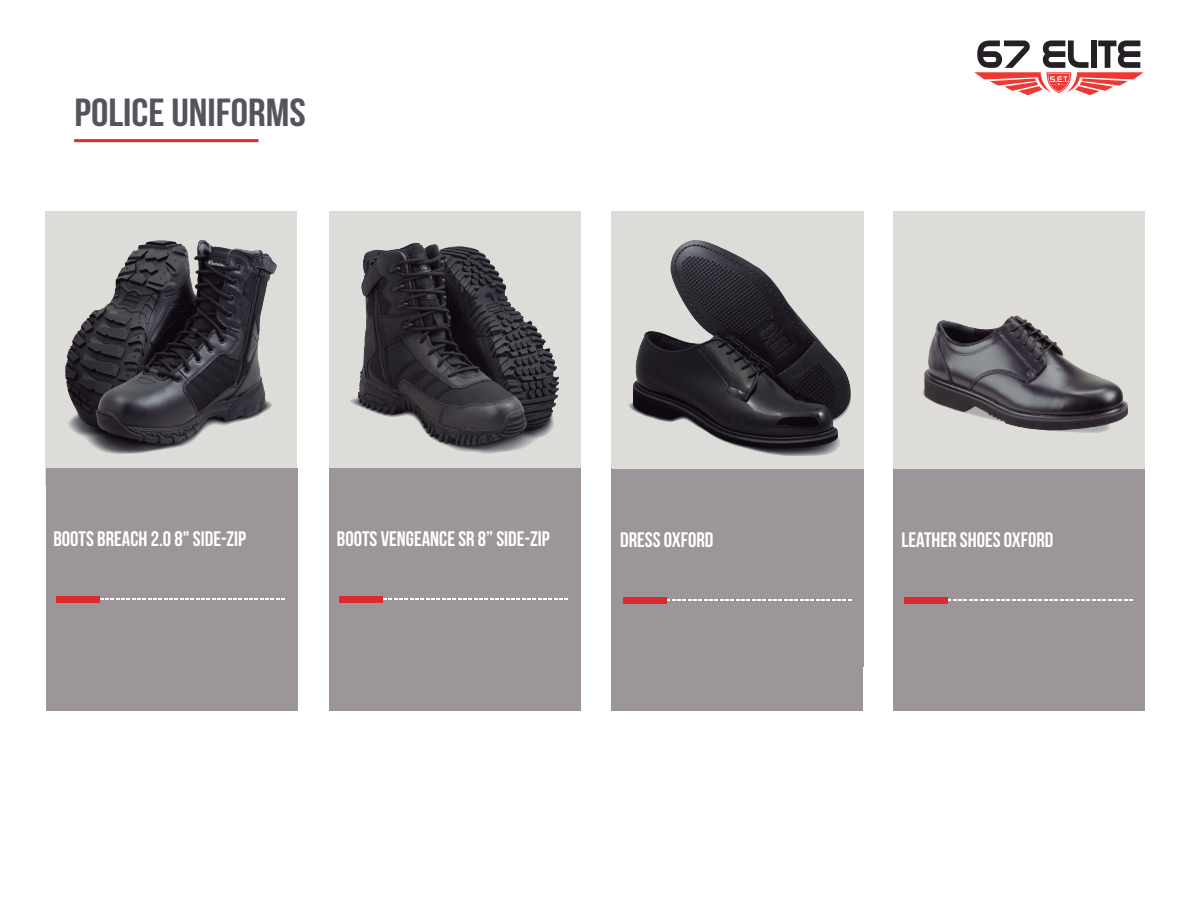
<style>
.page{position:relative;width:1188px;height:918px;background:#fff}
.page>*{position:absolute;margin:0;border:0;box-sizing:border-box;transform-origin:0 0}
.t1{font:39.3px "Bebas Neue";color:#54555c;scale:1.12 1}
.t2{font:21px "Bebas Neue";color:#fff}
.t3{font:19.5px "Bebas Neue";color:#fff}
.s1{font-size:21px}
</style>
<div class="page">
<svg style="left:974px;top:40px;width:170px;height:55px"></svg>
<hr style="left:74px;top:139px;width:184px;height:3px;background:#db2b2f">
<div style="left:611px;top:469px;width:252px;height:242px;background:#9c959a"></div>
<div style="left:893px;top:469px;width:252px;height:242px;background:#9c959a"></div>
<div style="left:45px;top:211px;width:252px;height:275px;background:#dedcd9"></div>
<div style="left:329px;top:211px;width:252px;height:275px;background:#dedcd9"></div>
<div style="left:329px;top:469px;width:252px;height:242px;background:#9c959a"></div>
<div style="left:46px;top:469px;width:252px;height:242px;background:#9c959a"></div>
<svg style="left:383px;top:599px;width:185px;height:1px"></svg>
<div style="left:340px;top:596px;width:43px;height:7px;background:#db2b2f"></div>
<img style="left:350px;top:242px;width:209px;height:212px">
<img style="left:65px;top:239px;width:212px;height:215px">
<svg style="left:100px;top:599px;width:185px;height:1px"></svg>
<div style="left:56px;top:596px;width:44px;height:7px;background:#db2b2f"></div>
<div style="left:612px;top:211px;width:252px;height:275px;background:#dedcd9"></div>
<div style="left:893px;top:211px;width:252px;height:275px;background:#dedcd9"></div>
<div style="left:612px;top:469px;width:252px;height:198px;background:#9c959a"></div>
<svg style="left:667px;top:599px;width:184px;height:2px"></svg>
<div style="left:623px;top:597px;width:44px;height:6px;background:#db2b2f"></div>
<div style="left:893px;top:469px;width:252px;height:198px;background:#9c959a"></div>
<svg style="left:948px;top:599px;width:185px;height:2px"></svg>
<div style="left:904px;top:597px;width:44px;height:6px;background:#db2b2f"></div>
<img style="left:922px;top:315px;width:206px;height:118px">
<img style="left:628px;top:240px;width:223px;height:216px">
<h1 class="t1" style="left:75px;top:91px;width:208px">POLICE UNIFORMS</h1>
<p class="t2" style="left:53px;top:527px;width:194px">BOOTS BREACH 2.0 8" SIDE-ZIP</p>
<p class="t2" style="left:337px;top:527px;width:214px">BOOTS VENGEANCE SR 8” SIDE-ZIP</p>
<p class="t2" style="left:620px;top:528px;width:107px">ADJU TABLE CAP</p>
<p class="t2" style="left:620px;top:528px;width:95px">DRESS OXFORD</p>
<p class="t3" style="left:901px;top:529px;width:94px"><span class="s1">CLASH</span>™ BOOTS</p>
<p class="t2" style="left:901px;top:528px;width:154px">LEATHER SHOES OXFORD</p>
</div>
